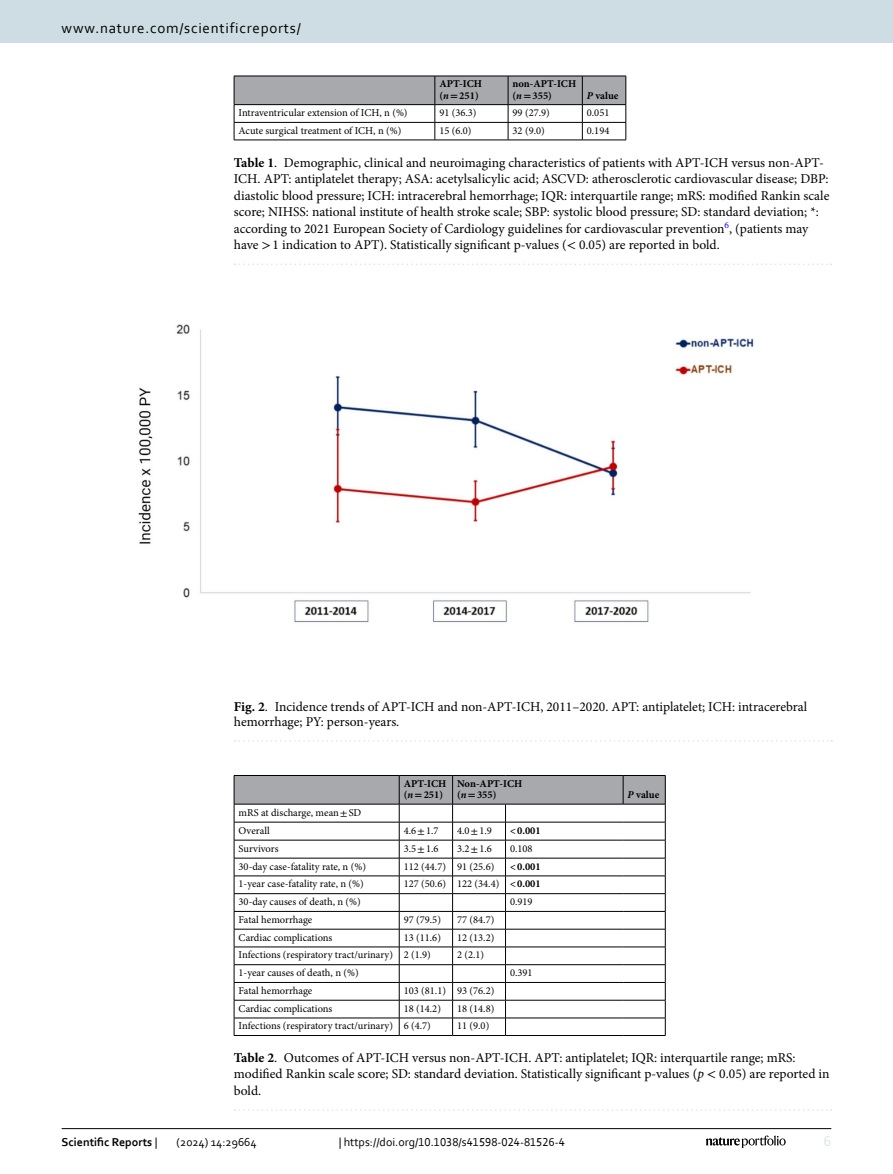
<style>
.page{position:relative;width:893px;height:1174px;background:#fff}
.page>*{position:absolute;margin:0;border:0;box-sizing:border-box;transform-origin:0 0}
.t1{font:15px "Corbel";letter-spacing:.05em;color:#000}
.t2{font:15px "Corbel";color:#d9e4eb}
.Table_Caption{font:13.5px/16.5px "Minion Pro";color:#000}
.Figure_Caption{font:13.5px/15px "Minion Pro";color:#000}
.t3{font:12px "Corbel";color:#000}
.t4{font:700 12px "Corbel";color:#000}
.Table_Body{font:10.5px "Minion Pro";color:#000}
.Table_Head{font:700 10.5px "Minion Pro";color:#000}
.Table_Body-2{font:700 10.5px "Minion Pro";color:#000}
.s1{font-style:italic}
.s2{font-family:"STIX"}
.s3{font-weight:700}
.s4{font-weight:400}
</style>
<div class="page">
<hr style="left:399px;top:1035px;width:54px;height:1px;background:#000">
<hr style="left:453px;top:1035px;width:52px;height:1px;background:#000">
<svg style="left:234px;top:775px;width:432px;height:260px"></svg>
<hr style="left:623px;top:1017px;width:42px;height:1px;background:#000">
<hr style="left:505px;top:1035px;width:118px;height:1px;background:#000">
<hr style="left:623px;top:1035px;width:42px;height:1px;background:#000">
<hr style="left:234px;top:1035px;width:165px;height:1px;background:#000">
<svg style="left:235px;top:1109px;width:597px;height:1px"></svg>
<img style="left:138px;top:324px;width:616px;height:299px">
<svg style="left:235px;top:740px;width:597px;height:1px"></svg>
<hr style="left:435px;top:140px;width:73px;height:1px;background:#000">
<hr style="left:508px;top:140px;width:74px;height:1px;background:#000">
<svg style="left:234px;top:76px;width:393px;height:64px"></svg>
<hr style="left:582px;top:140px;width:44px;height:1px;background:#000">
<hr style="left:234px;top:140px;width:201px;height:1px;background:#000">
<svg style="left:235px;top:263px;width:597px;height:2px"></svg>
<hr style="left:62px;top:1128px;width:769px;height:1px;background:#000">
<svg style="left:706px;top:1135px;width:80px;height:12px"></svg>
<div style="left:0;top:0;width:893px;height:43px;background:#cedde4"></div>
<p class="t1" style="left:62px;top:18px;width:241px">www.nature.com/scientificreports/</p>
<p class="Table_Head" style="left:439px;top:77px;width:44px">APT-ICH</p>
<p class="Table_Head" style="left:439px;top:88px;width:41px">(<span class="s1">n</span><span class="s2">=</span>251)</p>
<p class="Table_Head" style="left:513px;top:77px;width:65px">non-APT-ICH</p>
<p class="Table_Head" style="left:513px;top:88px;width:41px">(<span class="s1">n</span><span class="s2">=</span>355)</p>
<p class="Table_Head" style="left:587px;top:88px;width:33px"><span class="s1">P</span> value</p>
<p class="Table_Body" style="left:239px;top:106px;width:170px">Intraventricular extension of ICH, n (%)</p>
<p class="Table_Body" style="left:439px;top:106px;width:39px">91 (36.3)</p>
<p class="Table_Body" style="left:513px;top:106px;width:39px">99 (27.9)</p>
<p class="Table_Body" style="left:587px;top:106px;width:24px">0.051</p>
<p class="Table_Body" style="left:239px;top:123px;width:164px">Acute surgical treatment of ICH, n (%)</p>
<p class="Table_Body" style="left:439px;top:123px;width:34px">15 (6.0)</p>
<p class="Table_Body" style="left:513px;top:123px;width:34px">32 (9.0)</p>
<p class="Table_Body" style="left:587px;top:123px;width:24px">0.194</p>
<p class="Table_Caption" style="left:234px;top:154px;width:597px"><span class="s3">Table 1</span>. Demographic, clinical and neuroimaging characteristics of patients with APT-ICH versus non-APT-ICH. APT: antiplatelet therapy; ASA: acetylsalicylic acid; ASCVD: atherosclerotic cardiovascular disease; DBP: diastolic blood pressure; ICH: intracerebral hemorrhage; IQR: interquartile range; mRS: modified Rankin scale score; NIHSS: national institute of health stroke scale; SBP: systolic blood pressure; SD: standard deviation; *: according to 2021 European Society of Cardiology guidelines for cardiovascular prevention<sup>6</sup>, (patients may have <span class="s2">&gt;</span>1 indication to APT). Statistically significant p-values (<span class="s2">&lt;</span> 0.05) are reported in bold.</p>
<p class="Figure_Caption" style="left:234px;top:699px;width:575px"><span class="s3">Fig. 2</span>. Incidence trends of APT-ICH and non-APT-ICH, 2011–2020. APT: antiplatelet; ICH: intracerebral hemorrhage; PY: person-years.</p>
<p class="Table_Head" style="left:404px;top:776px;width:44px">APT-ICH</p>
<p class="Table_Head" style="left:404px;top:787px;width:41px">(<span class="s1">n</span><span class="s2">=</span>251)</p>
<p class="Table_Head" style="left:457px;top:776px;width:67px">Non-APT-ICH</p>
<p class="Table_Head" style="left:457px;top:787px;width:41px">(<span class="s1">n</span><span class="s2">=</span>355)</p>
<p class="Table_Head" style="left:628px;top:787px;width:33px"><span class="s1">P</span> value</p>
<p class="Table_Body" style="left:239px;top:805px;width:124px">mRS at discharge, mean<span class="s2">±</span>SD</p>
<p class="Table_Body" style="left:239px;top:823px;width:33px">Overall</p>
<p class="Table_Body" style="left:404px;top:823px;width:36px">4.6<span class="s2">±</span>1.7</p>
<p class="Table_Body" style="left:457px;top:823px;width:36px">4.0<span class="s2">±</span>1.9</p>
<p class="Table_Body-2" style="left:510px;top:823px;width:32px">&lt;0.001</p>
<p class="Table_Body" style="left:239px;top:841px;width:41px">Survivors</p>
<p class="Table_Body" style="left:404px;top:841px;width:36px">3.5<span class="s2">±</span>1.6</p>
<p class="Table_Body" style="left:457px;top:841px;width:36px">3.2<span class="s2">±</span>1.6</p>
<p class="Table_Body" style="left:510px;top:841px;width:24px">0.108</p>
<p class="Table_Body" style="left:239px;top:859px;width:129px">30-day case-fatality rate, n (%)</p>
<p class="Table_Body" style="left:404px;top:859px;width:44px">112 (44.7)</p>
<p class="Table_Body" style="left:457px;top:859px;width:39px">91 (25.6)</p>
<p class="Table_Body-2" style="left:510px;top:859px;width:32px">&lt;0.001</p>
<p class="Table_Body" style="left:239px;top:877px;width:127px">1-year case-fatality rate, n (%)</p>
<p class="Table_Body" style="left:404px;top:877px;width:44px">127 (50.6)</p>
<p class="Table_Body" style="left:457px;top:877px;width:44px">122 (34.4)</p>
<p class="Table_Body-2" style="left:510px;top:876px;width:32px">&lt;0.001</p>
<p class="Table_Body" style="left:239px;top:894px;width:124px">30-day causes of death, n (%)</p>
<p class="Table_Body" style="left:510px;top:894px;width:24px">0.919</p>
<p class="Table_Body" style="left:239px;top:912px;width:75px">Fatal hemorrhage</p>
<p class="Table_Body" style="left:404px;top:912px;width:39px">97 (79.5)</p>
<p class="Table_Body" style="left:457px;top:912px;width:39px">77 (84.7)</p>
<p class="Table_Body" style="left:239px;top:930px;width:95px">Cardiac complications</p>
<p class="Table_Body" style="left:404px;top:930px;width:39px">13 (11.6)</p>
<p class="Table_Body" style="left:457px;top:930px;width:39px">12 (13.2)</p>
<p class="Table_Body" style="left:239px;top:948px;width:156px">Infections (respiratory tract/urinary)</p>
<p class="Table_Body" style="left:404px;top:948px;width:29px">2 (1.9)</p>
<p class="Table_Body" style="left:457px;top:948px;width:29px">2 (2.1)</p>
<p class="Table_Body" style="left:239px;top:965px;width:122px">1-year causes of death, n (%)</p>
<p class="Table_Body" style="left:510px;top:965px;width:24px">0.391</p>
<p class="Table_Body" style="left:239px;top:983px;width:75px">Fatal hemorrhage</p>
<p class="Table_Body" style="left:404px;top:983px;width:44px">103 (81.1)</p>
<p class="Table_Body" style="left:457px;top:983px;width:39px">93 (76.2)</p>
<p class="Table_Body" style="left:239px;top:1001px;width:95px">Cardiac complications</p>
<p class="Table_Body" style="left:404px;top:1001px;width:39px">18 (14.2)</p>
<p class="Table_Body" style="left:457px;top:1001px;width:39px">18 (14.8)</p>
<p class="Table_Body" style="left:239px;top:1019px;width:156px">Infections (respiratory tract/urinary)</p>
<p class="Table_Body" style="left:404px;top:1019px;width:29px">6 (4.7)</p>
<p class="Table_Body" style="left:457px;top:1019px;width:34px">11 (9.0)</p>
<p class="Table_Caption" style="left:234px;top:1049px;width:597px"><span class="s3">Table 2</span>. Outcomes of APT-ICH versus non-APT-ICH. APT: antiplatelet; IQR: interquartile range; mRS: modified Rankin scale score; SD: standard deviation. Statistically significant p-values (<span class="s1">p</span> <span class="s2">&lt;</span> 0.05) are reported in bold.</p>
<p class="t4" style="left:62px;top:1134px;width:97px">Scientific Reports <span class="s4">|</span></p>
<p class="t3" style="left:177px;top:1134px;width:82px">(2024) 14:29664</p>
<p class="t3" style="left:339px;top:1134px;width:228px">| https://doi.org/10.1038/s41598-024-81526-4</p>
<p class="t2" style="left:824px;top:1132px;width:9px">6</p>
</div>
